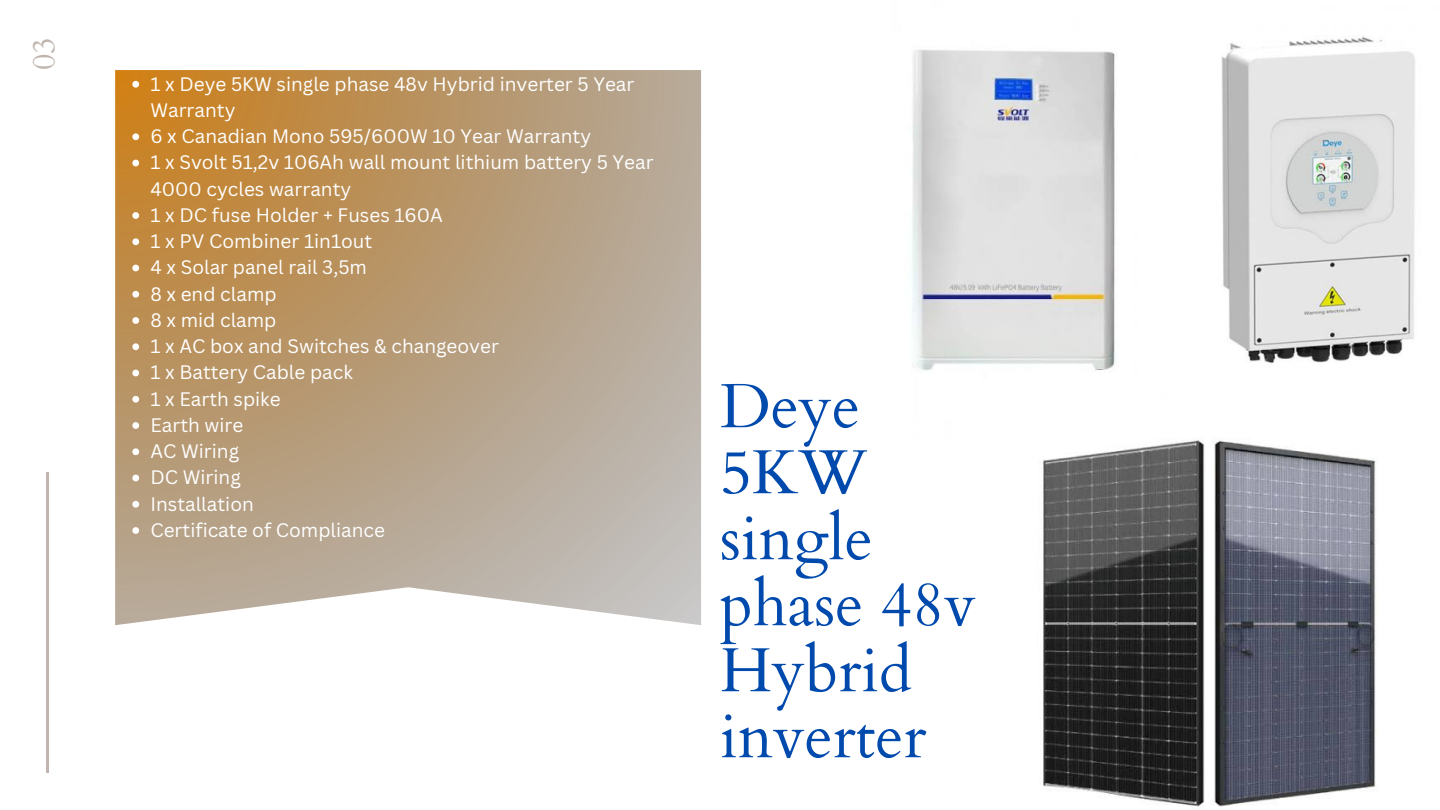
<style>
.page{position:relative;width:1440px;height:810px;background:#fff}
.page>*{position:absolute;margin:0;border:0;box-sizing:border-box;transform-origin:0 0}
.t1{font:62.4px/66px "Cardo";color:#004aad}
.t2{font:32px "Cardo";color:#c1b5b0}
.t3{font:19px/26.2px "Canva Sans";color:#fff}
</style>
<div class="page">
<hr style="left:46px;top:472px;width:2px;height:301px;background:#c1b5b0">
<img style="left:912px;top:49px;width:204px;height:322px">
<img style="left:1043px;top:440px;width:335px;height:367px">
<img style="left:1221px;top:36px;width:194px;height:328px">
<svg style="left:115px;top:70px;width:586px;height:555px;background:#bca17f"></svg>
<svg style="left:132px;top:81px;width:7px;height:7px"></svg>
<svg style="left:132px;top:133px;width:7px;height:7px"></svg>
<svg style="left:132px;top:160px;width:7px;height:6px"></svg>
<svg style="left:132px;top:212px;width:7px;height:7px"></svg>
<svg style="left:132px;top:238px;width:7px;height:7px"></svg>
<svg style="left:132px;top:265px;width:7px;height:6px"></svg>
<svg style="left:132px;top:291px;width:7px;height:7px"></svg>
<svg style="left:132px;top:317px;width:7px;height:7px"></svg>
<svg style="left:132px;top:343px;width:7px;height:7px"></svg>
<svg style="left:132px;top:370px;width:7px;height:6px"></svg>
<svg style="left:132px;top:396px;width:7px;height:7px"></svg>
<svg style="left:132px;top:422px;width:7px;height:7px"></svg>
<svg style="left:132px;top:448px;width:7px;height:7px"></svg>
<svg style="left:132px;top:475px;width:7px;height:6px"></svg>
<svg style="left:132px;top:501px;width:7px;height:7px"></svg>
<svg style="left:132px;top:527px;width:7px;height:7px"></svg>
<p class="t2" style="left:23px;top:70px;width:34px;rotate:-90deg">03</p>
<p class="t3" style="left:150px;top:70px;width:486px">1 x Deye 5KW single phase 48v Hybrid inverter 5 Year<br>Warranty</p>
<p class="t3" style="left:150px;top:123px;width:442px">6 x Canadian Mono 595/600W 10 Year Warranty</p>
<p class="t3" style="left:150px;top:149px;width:505px">1 x Svolt 51,2v 106Ah wall mount lithium battery 5 Year<br>4000 cycles warranty</p>
<p class="t3" style="left:150px;top:201px;width:294px">1 x DC fuse Holder + Fuses 160A</p>
<p class="t3" style="left:150px;top:228px;width:223px">1 x PV Combiner 1in1out</p>
<p class="t3" style="left:150px;top:254px;width:218px">4 x Solar panel rail 3,5m</p>
<p class="t3" style="left:150px;top:280px;width:128px">8 x end clamp</p>
<p class="t3" style="left:150px;top:306px;width:128px">8 x mid clamp</p>
<p class="t3" style="left:150px;top:333px;width:350px">1 x AC box and Switches &amp; changeover</p>
<p class="t3" style="left:150px;top:359px;width:204px">1 x Battery Cable pack</p>
<p class="t3" style="left:150px;top:385px;width:132px">1 x Earth spike</p>
<p class="t3" style="left:150px;top:411px;width:94px">Earth wire</p>
<p class="t3" style="left:150px;top:438px;width:90px">AC Wiring</p>
<p class="t3" style="left:150px;top:464px;width:92px">DC Wiring</p>
<p class="t3" style="left:150px;top:490px;width:105px">Installation</p>
<p class="t3" style="left:150px;top:516px;width:236px">Certificate of Compliance</p>
<p class="t1" style="left:720px;top:375px;width:257px">Deye<br>5KW single phase 48v<br>Hybrid inverter</p>
</div>
